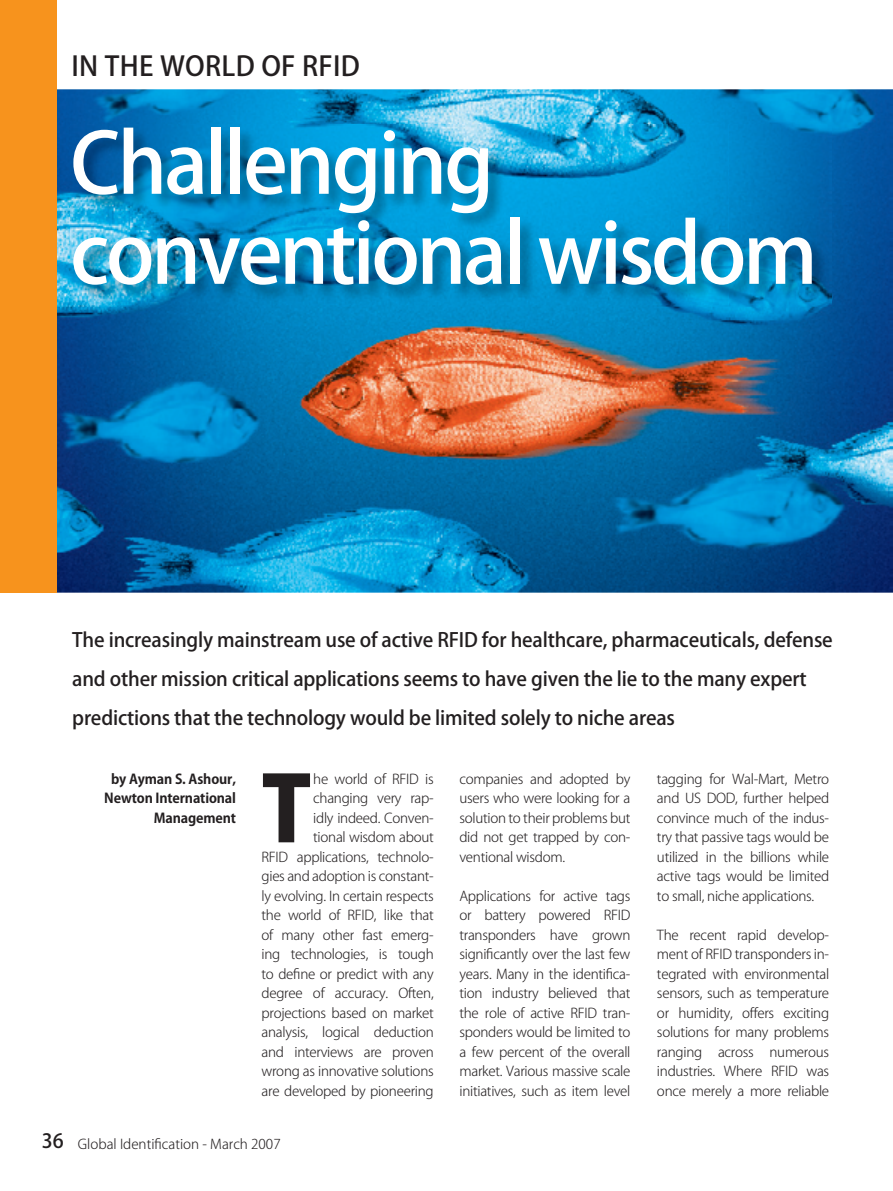
<style>
.page{position:relative;width:893px;height:1191px;background:#fff}
.page>*{position:absolute;margin:0;border:0;box-sizing:border-box;transform-origin:0 0}
.t1{font:800 89.25px "Koz Go Std";color:#231f20}
.t2{font:500 82.5px/90px "Koz Go Std";letter-spacing:-.04em;color:#fff}
.t3{font:500 27px "Koz Go Std";letter-spacing:.01em;color:#231f20}
.t4{font:500 19.5px/39px "Koz Go Std";letter-spacing:-.01em;color:#231f20}
.t5{font:300 13.5px/19.5px "Koz Go Std";letter-spacing:-.02em;color:#231f20;text-align:justify}
.t6{font:700 13.5px/19.5px "Koz Go Std";letter-spacing:-.01em;color:#231f20;text-align:right}
.t7{font:300 13.5px "Koz Go Std";color:#231f20}
.s1{font-weight:500;font-size:19.5px}
</style>
<div class="page">
<img style="left:56px;top:89px;width:837px;height:503px">
<div style="left:0;top:0;width:56px;height:592px;background:#f7931d"></div>
<img style="left:71px;top:125px;width:760px;height:180px">
<h3 class="t3" style="left:72px;top:49px;width:290px">IN THE WORLD OF RFID</h3>
<h2 class="t2" style="left:70px;top:123px;width:749px">Challenging conventional wisdom</h2>
<p class="t4" style="left:72px;top:621px;width:762px">The increasingly mainstream use of active RFID for healthcare, pharmaceuticals, defense and other mission critical applications seems to have given the lie to the many expert predictions that the technology would be limited solely to niche areas</p>
<h1 class="t1" style="left:261px;top:751px;width:51px">T</h1>
<p class="t5" style="left:261px;top:769px;width:174px;text-align:right">he world of RFID is changing very rap-<br>idly indeed. Conven-<br>tional wisdom about<br>RFID applications, technolo&shy;gies and adoption is constant&shy;ly evolving. In certain respects the world of RFID, like that of many other fast emerg&shy;ing technologies, is tough to define or predict with any degree of accuracy. Often, projections based on market analysis, logical deduction and interviews are proven wrong as innovative solutions are developed by pioneering</p>
<p class="t6" style="left:104px;top:770px;width:133px">by Ayman S. Ashour,<br>Newton International<br>Management</p>
<p class="t5" style="left:459px;top:769px;width:173px">companies and adopted by users who were looking for a solution to their problems but did not get trapped by con&shy;ventional wisdom.</p>
<p class="t5" style="left:459px;top:886px;width:173px">Applications for active tags or battery powered RFID transponders have grown significantly over the last few years. Many in the identifica&shy;tion industry believed that the role of active RFID tran&shy;sponders would be limited to a few percent of the overall market. Various massive scale initiatives, such as item level</p>
<p class="t7" style="left:42px;top:1135px;width:240px"><span class="s1">36</span> Global Identification - March 2007</p>
<p class="t5" style="left:657px;top:769px;width:174px">tagging for Wal-Mart, Metro and US DOD, further helped convince much of the indus&shy;try that passive tags would be utilized in the billions while active tags would be limited to small, niche applications.</p>
<p class="t5" style="left:657px;top:925px;width:174px">The recent rapid develop&shy;ment of RFID transponders in&shy;tegrated with environmental sensors, such as temperature or humidity, offers exciting solutions for many problems ranging across numerous industries. Where RFID was once merely a more reliable</p>
</div>
